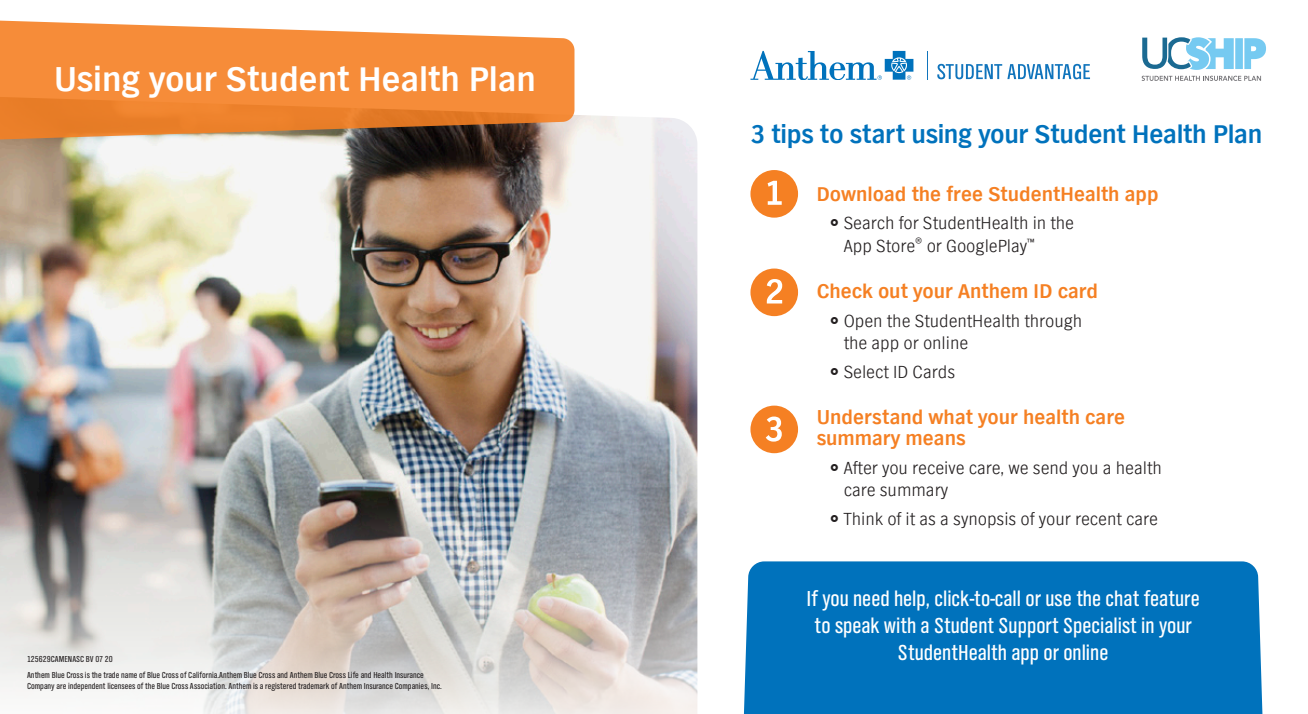
<style>
.page{position:relative;width:1308px;height:714px;background:#fff}
.page>*{position:absolute;margin:0;border:0;box-sizing:border-box;transform-origin:0 0}
.Main_Head__24_24__TV{font:700 36px "TV Nord EF";color:#fff}
.Body_copy__10_13__TV{font:700 27px "TV Nord EF";letter-spacing:-.01em;color:#0072bc}
.Callout_Head__15_16{font:22.5px/27px "TV Nord Cond EF";color:#fff;text-align:center}
.Body_copy__10_13__TV-2{font:700 21px/21px "TV Nord EF";color:#f58023}
.t1{font:300 18px/22.5px "TV Nord EF";color:#231f20}
.t2{font:9px/10.5px "TV Nord Cond EF";color:#231f20}
</style>
<div class="page">
<img style="left:0;top:115px;width:697px;height:380px">
<svg style="left:0;top:495px;width:698px;height:219px;background:#c3c1be"></svg>
<svg style="left:0;top:20px;width:575px;height:121px;background:#ea904a"></svg>
<div style="left:750px;top:170px;width:48px;height:48px;background:#f58023;border-radius:50%"></div>
<svg style="left:768px;top:181px;width:14px;height:24px"></svg>
<div style="left:750px;top:269px;width:48px;height:47px;background:#f58023;border-radius:50%"></div>
<svg style="left:767px;top:279px;width:15px;height:25px"></svg>
<div style="left:750px;top:406px;width:48px;height:47px;background:#f58023;border-radius:50%"></div>
<svg style="left:766px;top:417px;width:16px;height:25px"></svg>
<div style="left:743px;top:561px;width:520px;height:153px;background:#0072bc"></div>
<svg style="left:927px;top:51px;width:1px;height:29px"></svg>
<svg style="left:937px;top:64px;width:153px;height:15px"></svg>
<svg style="left:750px;top:51px;width:163px;height:29px"></svg>
<svg style="left:1142px;top:76px;width:119px;height:5px"></svg>
<svg style="left:1142px;top:37px;width:124px;height:33px"></svg>
<p class="Main_Head__24_24__TV" style="left:54px;top:59px;width:483px">Using your Student Health Plan</p>
<p class="t2" style="left:27px;top:654px;width:87px">125629CAMENASC BV 07 20</p>
<p class="t2" style="left:27px;top:670px;width:416px">Anthem Blue Cross is the trade name of Blue Cross of California.Anthem Blue Cross and Anthem Blue Cross Life and Health Insurance<br>Company are independent licensees of the Blue Cross Association. Anthem is a registered trademark of Anthem Insurance Companies, Inc.</p>
<p class="Body_copy__10_13__TV" style="left:750px;top:119px;width:513px">3 tips to start using your Student Health Plan</p>
<p class="Body_copy__10_13__TV-2" style="left:817px;top:184px;width:343px">Download the free StudentHealth app</p>
<p class="t1" style="left:844px;top:212px;width:232px">Search for StudentHealth in the<br>App Store<sup>®</sup> or GooglePlay<sup>™</sup></p>
<p class="Body_copy__10_13__TV-2" style="left:817px;top:281px;width:283px">Check out your Anthem ID card</p>
<p class="t1" style="left:844px;top:310px;width:240px">Open the StudentHealth through the app or online</p>
<p class="t1" style="left:844px;top:361px;width:113px">Select ID Cards</p>
<p class="Body_copy__10_13__TV-2" style="left:817px;top:407px;width:310px">Understand what your health care summary means</p>
<p class="t1" style="left:844px;top:457px;width:320px">After you receive care, we send you a health care summary</p>
<p class="t1" style="left:844px;top:508px;width:316px">Think of it as a synopsis of your recent care</p>
<p class="Callout_Head__15_16" style="left:807px;top:585px;width:395px">If you need help, click-to-call or use the chat feature to speak with a Student Support Specialist in your</p>
<p class="Callout_Head__15_16" style="left:898px;top:639px;width:212px">StudentHealth app or online</p>
</div>
